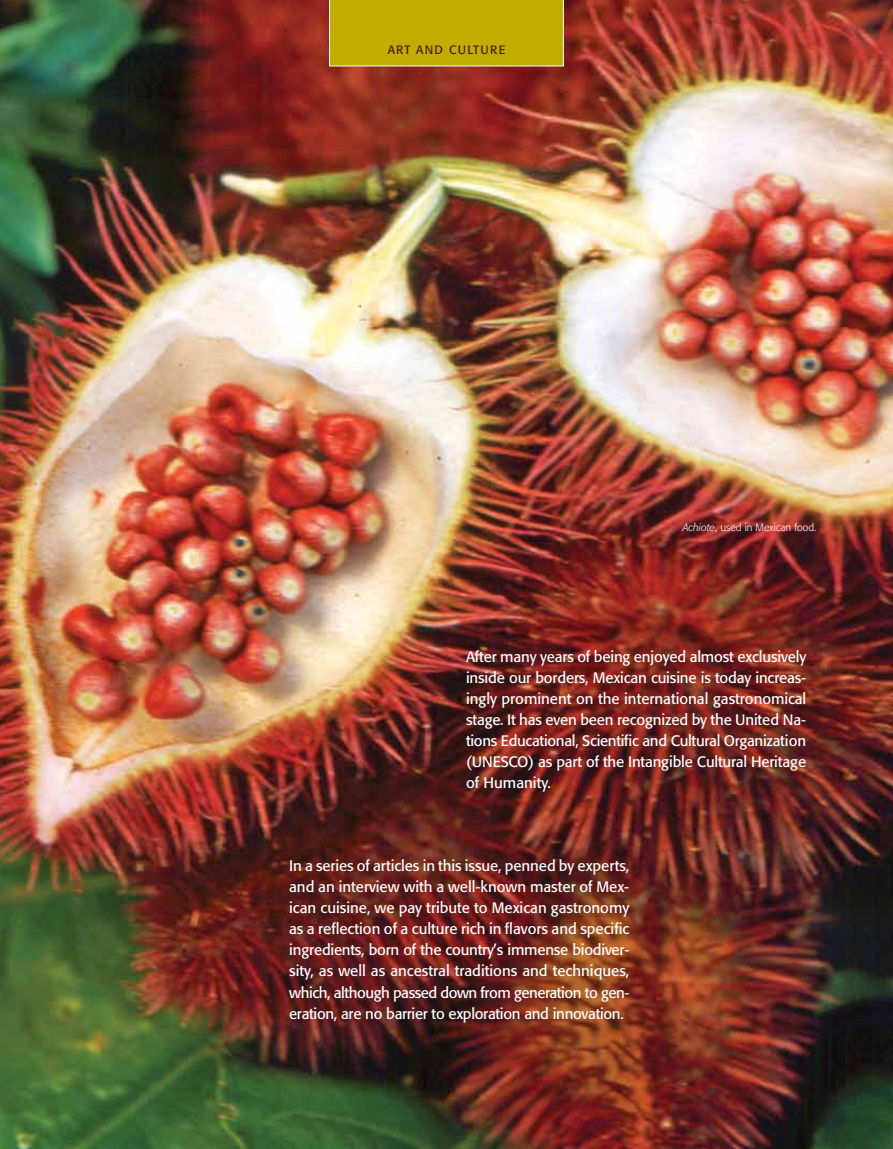
<style>
.page{position:relative;width:893px;height:1149px;background:#fff}
.page>*{position:absolute;margin:0;border:0;box-sizing:border-box;transform-origin:0 0}
.t1{font:15px/21px "Formata";letter-spacing:-.02em;color:#fff;text-align:justify}
.t2{font:12px "Formata";letter-spacing:.12em;color:#441d00}
.t3{font:300 10.5px "Formata";color:#fff}
.s1{font-style:italic}
</style>
<div class="page">
<img style="left:0;top:0;width:893px;height:1148px">
<div style="left:329px;top:0;width:235px;height:66px;background:#c0ad00"></div>
<p class="t2" style="left:388px;top:42px;width:119px">ART and culture</p>
<p class="t3" style="left:683px;top:521px;width:135px"><span class="s1">Achiote</span>, used in Mexican food.</p>
<p class="t1" style="left:466px;top:646px;width:342px">After many years of being enjoyed almost exclusively inside our borders, Mexican cuisine is today increas&shy;ingly prominent on the international gastronomical stage. It has even been recognized by the United N a&shy;tions Educational, Scientific and Cultural Organization (UNE</p>
<p class="t1" style="left:466px;top:751px;width:342px;text-indent:35px">SCO) as part of the Intangible Cultural Heritage of Humanity.</p>
<p class="t1" style="left:289px;top:855px;width:342px">In a series of articles in this issue, penned by experts, and an interview with a well-known master of Mex&shy;ican cuisine, we pay tribute to Mexican gastronomy as a reflection of a culture rich in flavors and specific ingredients, born of the country’s immense biodiver&shy;sity, as well as ancestral traditions and techniques, which, although passed down from generation to gen&shy;eration, are no barrier to exploration and innovation.</p>
</div>
